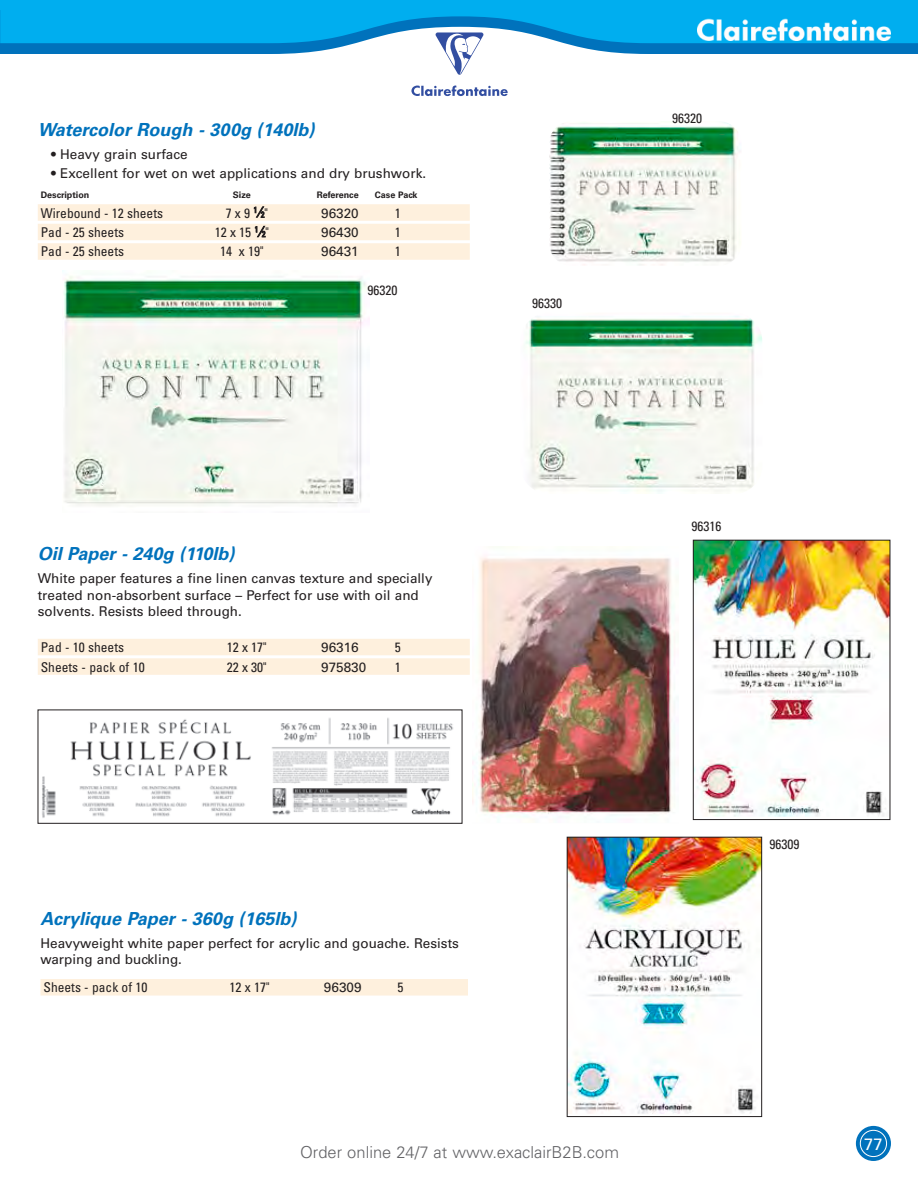
<style>
.page{position:relative;width:918px;height:1188px;background:#fff}
.page>*{position:absolute;margin:0;border:0;box-sizing:border-box;transform-origin:0 0}
.t1{font:italic 700 18px "Univers";color:#0072bc}
.t2{font:300 16.5px "Univers";color:#636366}
.t3{font:16.5px "Univers";color:#fff}
.t4{font:13.5px/16.2px "Univers";color:#231f20}
.t5{font:condensed 13.5px "Univers";color:#231f20}
.t6{font:700 9px "Univers";color:#231f20}
.s1{font-style:italic;font-size:12.75px}
.s2{font-size:8.25px}
</style>
<div class="page">
<div style="left:856px;top:1126px;width:35px;height:35px;background:#0072bc;border-radius:50%"></div>
<div style="left:860px;top:1130px;width:27px;height:27px;border:1px solid #fff;border-radius:50%"></div>
<svg style="left:411px;top:86px;width:97px;height:10px"></svg>
<svg style="left:0;top:0;width:918px;height:75px"></svg>
<div style="left:38px;top:639px;width:432px;height:16px;background:#fef0dd"></div>
<div style="left:38px;top:658px;width:432px;height:17px;background:#fef0dd"></div>
<div style="left:40px;top:979px;width:428px;height:17px;background:#fef0dd"></div>
<img style="left:42px;top:717px;width:411px;height:101px">
<div style="left:38px;top:710px;width:424px;height:114px;border:1px solid #231f20"></div>
<img style="left:472px;top:557px;width:203px;height:265px">
<img style="left:698px;top:18px;width:193px;height:22px">
<div style="left:38px;top:204px;width:432px;height:17px;background:#fef0dd"></div>
<div style="left:38px;top:224px;width:432px;height:16px;background:#fef0dd"></div>
<div style="left:38px;top:243px;width:432px;height:17px;background:#fef0dd"></div>
<img style="left:549px;top:122px;width:189px;height:143px">
<img style="left:525px;top:316px;width:237px;height:176px">
<img style="left:63px;top:276px;width:306px;height:230px">
<img style="left:569px;top:839px;width:191px;height:275px">
<div style="left:567px;top:837px;width:195px;height:280px;border:1px solid #231f20"></div>
<img style="left:695px;top:542px;width:193px;height:275px">
<div style="left:693px;top:540px;width:197px;height:280px;border:1px solid #231f20"></div>
<h1 class="t1" style="left:38px;top:119px;width:278px">Watercolor Rough - 300g (140lb)</h1>
<p class="t4" style="left:51px;top:146px;width:138px">• Heavy grain surface</p>
<p class="t4" style="left:51px;top:165px;width:376px">• Excellent for wet on wet applications and dry brushwork.</p>
<p class="t6" style="left:41px;top:190px;width:50px">Description</p>
<p class="t6" style="left:233px;top:190px;width:19px">Size</p>
<p class="t6" style="left:317px;top:190px;width:43px">Reference</p>
<p class="t6" style="left:375px;top:190px;width:44px">Case Pack</p>
<p class="t5" style="left:41px;top:204px;width:124px">Wirebound - 12 sheets</p>
<p class="t5" style="left:226px;top:204px;width:44px">7 x 9 <sup>1</sup><span class="s1">/</span><span class="s2">2</span>"</p>
<p class="t4" style="left:321px;top:205px;width:39px">96320</p>
<p class="t5" style="left:395px;top:204px;width:7px">1</p>
<p class="t5" style="left:41px;top:224px;width:85px">Pad - 25 sheets</p>
<p class="t5" style="left:215px;top:224px;width:56px">12 x 15 <sup>1</sup><span class="s1">/</span><span class="s2">2</span>"</p>
<p class="t4" style="left:321px;top:224px;width:39px">96430</p>
<p class="t5" style="left:395px;top:224px;width:7px">1</p>
<p class="t5" style="left:41px;top:243px;width:85px">Pad - 25 sheets</p>
<p class="t5" style="left:220px;top:243px;width:45px">14 x 19"</p>
<p class="t4" style="left:321px;top:244px;width:39px">96431</p>
<p class="t5" style="left:395px;top:243px;width:7px">1</p>
<p class="t5" style="left:368px;top:281px;width:31px">96320</p>
<p class="t5" style="left:532px;top:294px;width:31px">96330</p>
<p class="t5" style="left:672px;top:110px;width:31px">96320</p>
<h1 class="t1" style="left:38px;top:543px;width:198px">Oil Paper - 240g (110lb)</h1>
<p class="t4" style="left:38px;top:571px;width:396px">White paper features a fine linen canvas texture and specially treated non-absorbent surface – Perfect for use with oil and solvents. Resists bleed through.</p>
<p class="t5" style="left:41px;top:639px;width:85px">Pad - 10 sheets</p>
<p class="t5" style="left:227px;top:639px;width:41px">12 x 17"</p>
<p class="t4" style="left:321px;top:639px;width:39px">96316</p>
<p class="t5" style="left:395px;top:639px;width:7px">5</p>
<p class="t5" style="left:41px;top:658px;width:105px">Sheets - pack of 10</p>
<p class="t5" style="left:227px;top:658px;width:41px">22 x 30"</p>
<p class="t4" style="left:321px;top:659px;width:47px">975830</p>
<p class="t5" style="left:395px;top:658px;width:7px">1</p>
<h1 class="t1" style="left:40px;top:908px;width:258px">Acrylique Paper - 360g (165lb)</h1>
<p class="t4" style="left:40px;top:935px;width:420px">Heavyweight white paper perfect for acrylic and gouache. Resists warping and buckling.</p>
<p class="t5" style="left:44px;top:979px;width:105px">Sheets - pack of 10</p>
<p class="t5" style="left:229px;top:979px;width:41px">12 x 17"</p>
<p class="t4" style="left:324px;top:980px;width:39px">96309</p>
<p class="t5" style="left:397px;top:979px;width:7px">5</p>
<p class="t2" style="left:300px;top:1142px;width:320px">Order online 24/7 at www.exaclairB2B.com</p>
<p class="t5" style="left:692px;top:518px;width:31px">96316</p>
<p class="t5" style="left:769px;top:836px;width:31px">96309</p>
<p class="t3" style="left:864px;top:1134px;width:20px">77</p>
</div>
